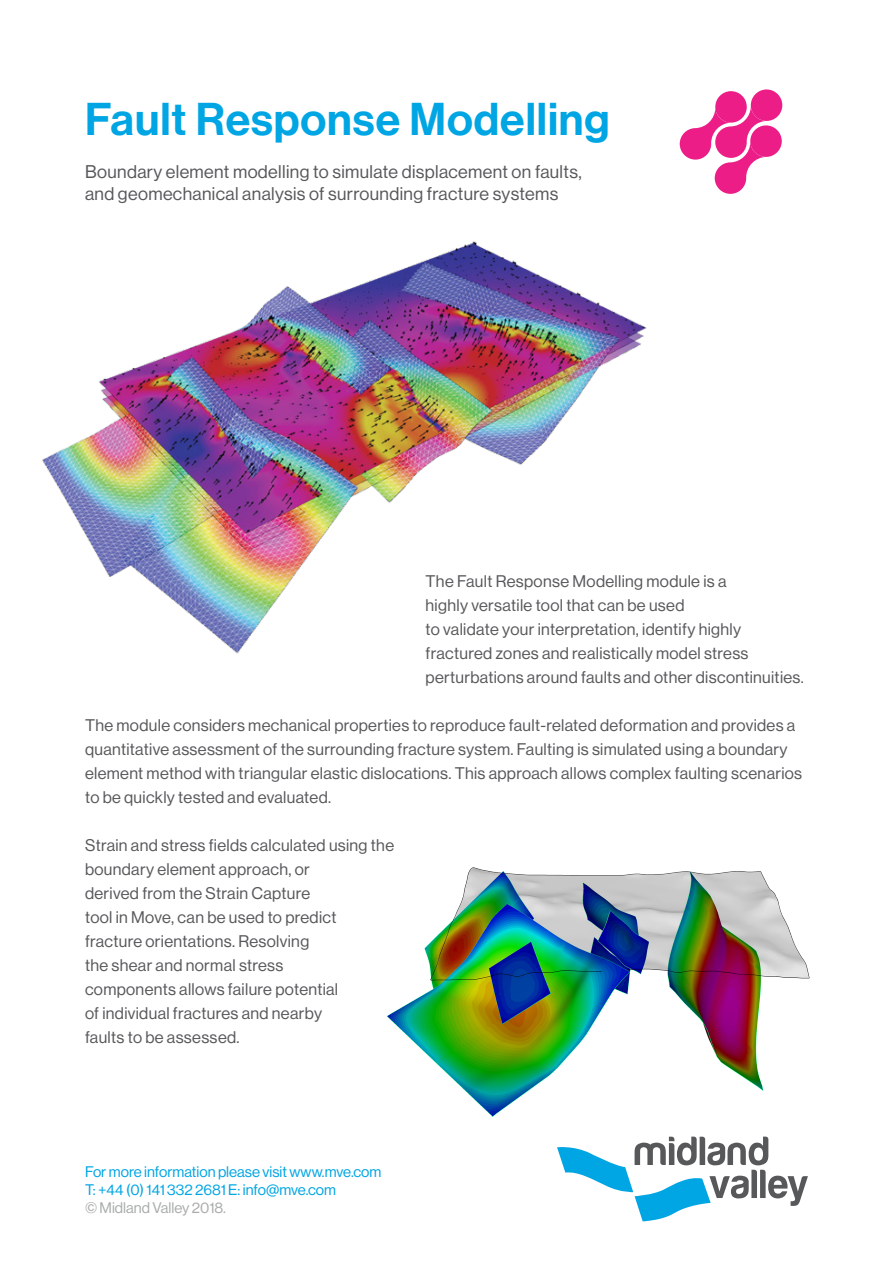
<style>
.page{position:relative;width:893px;height:1263px;background:#fff}
.page>*{position:absolute;margin:0;border:0;box-sizing:border-box;transform-origin:0 0}
.t1{font:45px "N Haas Grotesk DS Std 65 Md";letter-spacing:.02em;color:#00a5e3}
.t2{font:18px/21.6px "N Haas Grotesk DS Std 55 Rg";letter-spacing:.02em;color:#57585a}
.t3{font:16.5px/24px "N Haas Grotesk DS Std 55 Rg";letter-spacing:.02em;color:#57585a}
.t4{font:15px "N Haas Grotesk DS Std 55 Rg";color:#00a5e3}
.t5{font:15px "N Haas Grotesk DS Std 55 Rg";color:#a8acab}
</style>
<div class="page">
<svg style="left:680px;top:89px;width:102px;height:105px"></svg>
<img style="left:42px;top:241px;width:605px;height:413px">
<svg style="left:557px;top:1136px;width:251px;height:85px"></svg>
<img style="left:387px;top:867px;width:423px;height:250px">
<p class="t1" style="left:85px;top:93px;width:526px">Fault Response Modelling</p>
<p class="t2" style="left:85px;top:161px;width:498px">Boundary element modelling to simulate displacement on faults, and geomechanical analysis of surrounding fracture systems</p>
<p class="t3" style="left:426px;top:569px;width:302px">The Fault Response Modelling module is a</p>
<p class="t3" style="left:426px;top:593px;width:260px">highly versatile tool that can be used</p>
<p class="t3" style="left:426px;top:617px;width:317px">to validate your interpretation, identify highly</p>
<p class="t3" style="left:426px;top:641px;width:324px">fractured zones and realistically model stress</p>
<p class="t3" style="left:426px;top:665px;width:380px">perturbations around faults and other discontinuities.</p>
<p class="t3" style="left:85px;top:713px;width:719px">The module considers mechanical properties to reproduce fault-related deformation and provides a quantitative assessment of the surrounding fracture system. Faulting is simulated using a boundary element method with triangular elastic dislocations. This approach allows complex faulting scenarios to be quickly tested and evaluated.</p>
<p class="t3" style="left:85px;top:833px;width:311px">Strain and stress fields calculated using the</p>
<p class="t3" style="left:85px;top:857px;width:255px">boundary element approach, or derived from the Strain Capture tool in Move, can be used to predict fracture orientations. Resolving<br>the shear and normal stress components allows failure potential of individual fractures and nearby faults to be assessed.</p>
<p class="t4" style="left:85px;top:1163px;width:298px">For more information please visit www.mve.com</p>
<p class="t4" style="left:85px;top:1181px;width:253px">T: +44 (0) 141 332 2681 E: info@mve.com</p>
<p class="t5" style="left:85px;top:1199px;width:143px">© Midland Valley 2018.</p>
</div>
